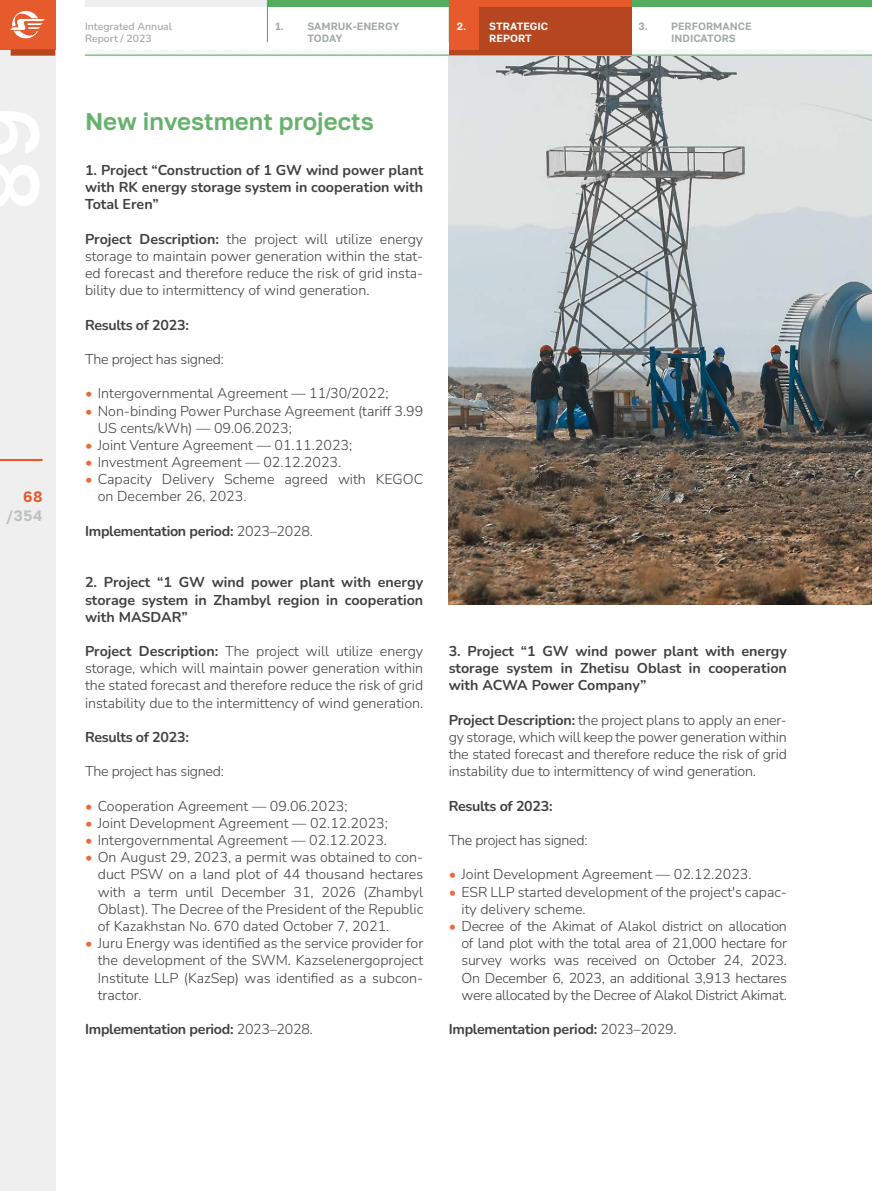
<style>
.page{position:relative;width:872px;height:1191px;background:#fff}
.page>*{position:absolute;margin:0;border:0;box-sizing:border-box;transform-origin:0 0}
.t1{font:600 24px "Golos Text";color:#66b26d}
.t2{font:600 15px "Golos Text";color:#bbc0c1}
.t3{font:600 15px "Golos Text";color:#e65a2c}
.t4{font:300 14.25px/17.1px "Nunito";color:#414042;text-align:justify}
.t5{font:700 14.25px/17.1px "Nunito";letter-spacing:-.01em;color:#414042;text-align:justify}
.t6{font:300 14.25px "Nunito";letter-spacing:-.02em;color:#414042}
.t7{font:600 10.5px/12px "Golos Text";color:#a3a9aa}
.t8{font:600 10.5px/12px "Nunito";color:#a3a9aa}
.t9{font:600 10.5px/12px "Golos Text";color:#fff}
.s1{font-weight:700}
.s2{font-weight:500;color:#e86b3b}
.s3{font-weight:300}
</style>
<div class="page">
<img style="left:449px;top:57px;width:423px;height:547px">
<div style="left:85px;top:0;width:787px;height:6px;background:#efeff0"></div>
<div style="left:267px;top:0;width:605px;height:6px;background:#54ac5f"></div>
<svg style="left:85px;top:48px;width:787px;height:9px"></svg>
<hr style="left:85px;top:55px;width:787px;height:1px;background:#54ac5f">
<div style="left:0;top:0;width:55px;height:1191px;background:#efeff0"></div>
<hr style="left:0;top:459px;width:43px;height:2px;background:#e65a2c">
<div style="left:0;top:0;width:55px;height:49px;background:#e65a2c"></div>
<svg style="left:10px;top:10px;width:35px;height:29px"></svg>
<div style="left:11px;top:49px;width:44px;height:7px;background:#b5461f"></div>
<hr style="left:267px;top:0;width:1px;height:42px;background:#54ac5f">
<div style="left:449px;top:0;width:182px;height:55px;background:#b5461f"></div>
<div style="left:449px;top:0;width:182px;height:6px;background:#e65a2c"></div>
<div style="left:449px;top:0;width:29px;height:49px;background:#e65a2c"></div>
<p class="t3" style="left:23px;top:487px;width:21px">68</p>
<p class="t2" style="left:6px;top:507px;width:38px">/354</p>
<p class="t8" style="left:85px;top:20px;width:89px">Integrated Annual<br>Report / 2023</p>
<p class="t7" style="left:275px;top:20px;width:10px">1.</p>
<p class="t9" style="left:489px;top:20px;width:60px">STRATEGIC<br>REPORT</p>
<p class="t7" style="left:307px;top:20px;width:94px">SAMRUK-ENERGY</p>
<p class="t7" style="left:638px;top:20px;width:11px">3.</p>
<p class="t7" style="left:307px;top:32px;width:37px">TODAY</p>
<p class="t9" style="left:457px;top:20px;width:11px">2.</p>
<p class="t7" style="left:671px;top:20px;width:82px">PERFORMANCE<br>INDICATORS</p>
<h1 class="t1" style="left:85px;top:107px;width:290px">N EW INVESTMENT PROJECTS</h1>
<p class="t5" style="left:85px;top:161px;width:340px">1. Project “Construction of 1 GW wind power plant with RK energy storage system in cooperation with Total Eren”</p>
<p class="t4" style="left:85px;top:230px;width:340px"><span class="s1">Project Description:</span> the project will utilize energy storage to maintain power generation within the stat&shy;ed forecast and therefore reduce the risk of grid insta&shy;bility due to intermittency of wind generation.</p>
<p class="t5" style="left:85px;top:315px;width:105px">Results of 2023:</p>
<p class="t6" style="left:85px;top:349px;width:140px">The project has signed:</p>
<p class="t4" style="left:85px;top:384px;width:305px"><span class="s2">•</span> Intergovernmental Agreement — 11/30/2022;</p>
<p class="t4" style="left:98px;top:401px;width:327px;text-indent:-13px"><span class="s2">•</span> Non-binding Power Purchase Agreement (tariff 3.99<br>US cents/kWh) — 09.06.2023;</p>
<p class="t4" style="left:85px;top:436px;width:269px"><span class="s2">•</span> Joint Venture Agreement — 01.11.2023;</p>
<p class="t4" style="left:85px;top:453px;width:258px"><span class="s2">•</span> Investment Agreement — 02.12.2023.</p>
<p class="t4" style="left:98px;top:470px;width:327px;text-indent:-13px"><span class="s2">•</span> Capacity Delivery Scheme agreed with KEGOC on December 26, 2023.</p>
<p class="t5" style="left:85px;top:522px;width:229px">Implementation period: <span class="s3">2023–2028.</span></p>
<p class="t5" style="left:85px;top:573px;width:340px">2. Project “1 GW wind power plant with energy storage system in Zhambyl region in cooperation with MASDAR”</p>
<p class="t4" style="left:85px;top:642px;width:340px"><span class="s1">Project Description:</span> The project will utilize energy storage, which will maintain power generation within the stated forecast and therefore reduce the risk of grid instability due to the intermittency of wind generation.</p>
<p class="t5" style="left:85px;top:728px;width:105px">Results of 2023:</p>
<p class="t6" style="left:85px;top:761px;width:140px">The project has signed:</p>
<p class="t4" style="left:85px;top:796px;width:264px"><span class="s2">•</span> Cooperation Agreement — 09.06.2023;</p>
<p class="t4" style="left:85px;top:814px;width:304px"><span class="s2">•</span> Joint Development Agreement — 02.12.2023;</p>
<p class="t4" style="left:85px;top:831px;width:303px"><span class="s2">•</span> Intergovernmental Agreement — 02.12.2023.</p>
<p class="t4" style="left:98px;top:848px;width:327px;text-indent:-13px"><span class="s2">•</span> On August 29, 2023, a permit was obtained to con&shy;duct PSW on a land plot of 44 thousand hectares with a term until December 31, 2026 (Zhambyl Oblast). The Decree of the President of the Republic of Kazakhstan No. 670 dated October 7, 2021.</p>
<p class="t4" style="left:98px;top:934px;width:327px;text-indent:-13px"><span class="s2">•</span> Juru Energy was identified as the service provider for the development of the SWM. Kazselenergoproject Institute LLP (KazSep) was identified as a subcon&shy;tractor.</p>
<p class="t5" style="left:85px;top:1020px;width:229px">Implementation period: <span class="s3">2023–2028.</span></p>
<p class="t5" style="left:449px;top:642px;width:340px">3. Project “1 GW wind power plant with energy storage system in Zhetisu Oblast in cooperation with ACWA Power Company”</p>
<p class="t4" style="left:449px;top:711px;width:340px"><span class="s1">Project Description:</span> the project plans to apply an ener&shy;gy storage, which will keep the power generation within the stated forecast and therefore reduce the risk of grid instability due to intermittency of wind generation.</p>
<p class="t5" style="left:449px;top:796px;width:105px">Results of 2023:</p>
<p class="t6" style="left:449px;top:830px;width:140px">The project has signed:</p>
<p class="t4" style="left:449px;top:865px;width:304px"><span class="s2">•</span> Joint Development Agreement — 02.12.2023.</p>
<p class="t4" style="left:461px;top:882px;width:327px;text-indent:-13px"><span class="s2">•</span> ESR LLP started development of the project's capac&shy;ity delivery scheme.</p>
<p class="t4" style="left:461px;top:917px;width:327px;text-indent:-13px"><span class="s2">•</span> Decree of the Akimat of Alakol district on allocation of land plot with the total area of 21,000 hectare for survey works was received on October 24, 2023.<br>On December 6, 2023, an additional 3,913 hectares were allocated by the Decree of Alakol District Akimat.</p>
<p class="t5" style="left:449px;top:1020px;width:229px">Implementation period: <span class="s3">2023–2029.</span></p>
</div>
